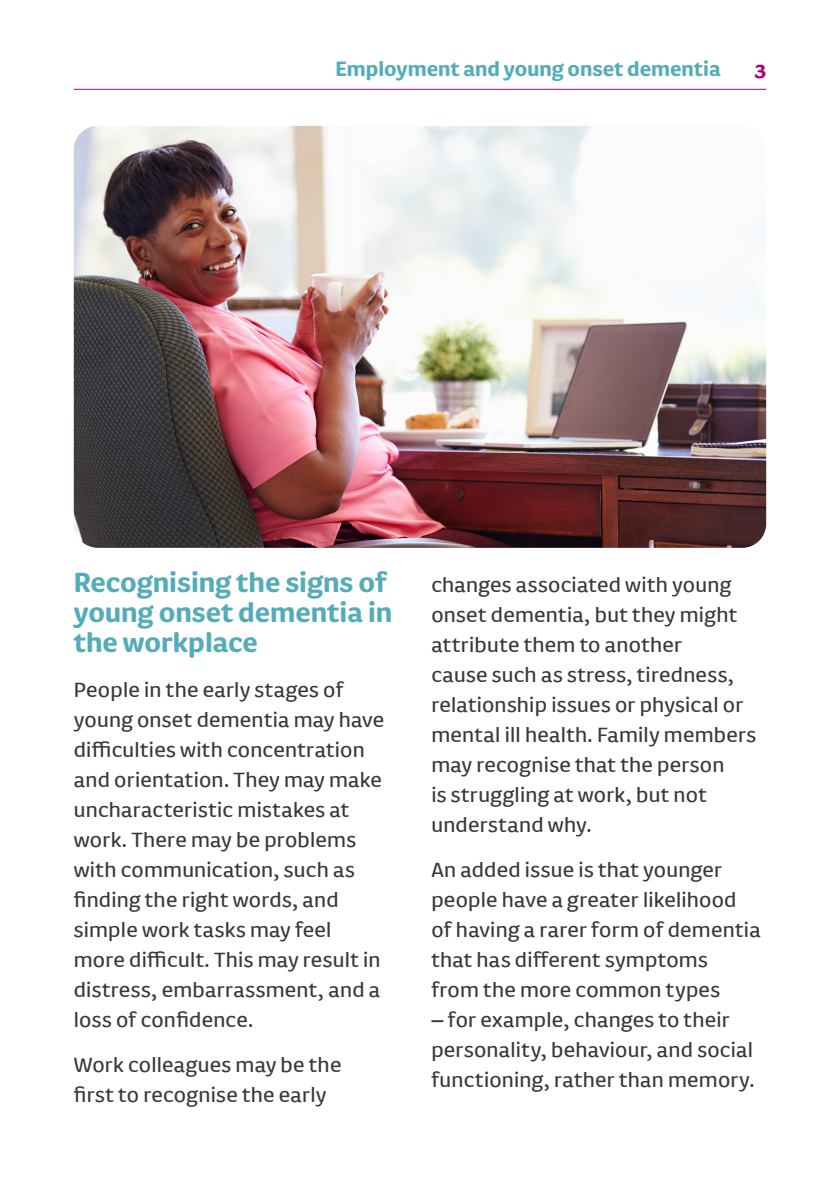
<style>
.page{position:relative;width:840px;height:1191px;background:#fff}
.page>*{position:absolute;margin:0;border:0;box-sizing:border-box;transform-origin:0 0}
.AC_16pt_crosshead{font:700 32px/30px "FS Pimlico";color:#54acb8}
.AC_body_copy{font:24px/30px "FS Pimlico";letter-spacing:.01em;color:#393939}
.t1{font:700 24px "FS Pimlico";color:#54acb8}
.t2{font:700 24px "FS Pimlico";color:#b00077}
</style>
<div class="page">
<hr style="left:74px;top:89px;width:691px;height:1px;background:#b00077">
<img style="left:74px;top:126px;width:691px;height:422px">
<p class="t1" style="left:335px;top:51px;width:386px">Employment and young onset dementia</p>
<p class="t2" style="left:754px;top:51px;width:13px">3</p>
<p class="AC_16pt_crosshead" style="left:74px;top:566px;width:320px">Recognising the signs of young onset dementia in the workplace</p>
<p class="AC_body_copy" style="left:74px;top:674px;width:312px">People in the early stages of young onset dementia may have difficulties with concentration and orientation. They may make uncharacteristic mistakes at work. There may be problems with communication, such as finding the right words, and simple work tasks may feel more difficult. This may result in distress, embarrassment, and a loss of confidence.</p>
<p class="AC_body_copy" style="left:74px;top:1049px;width:269px">Work colleagues may be the first to recognise the early</p>
<p class="AC_body_copy" style="left:431px;top:569px;width:326px">changes associated with young onset dementia, but they might attribute them to another<br>cause such as stress, tiredness, relationship issues or physical or mental ill health. Family members may recognise that the person<br>is struggling at work, but not understand why.</p>
<p class="AC_body_copy" style="left:431px;top:854px;width:330px">An added issue is that younger people have a greater likelihood of having a rarer form of dementia that has different symptoms from the more common types</p>
<p class="AC_body_copy" style="left:431px;top:1004px;width:324px">– for example, changes to their personality, behaviour, and social functioning, rather than memory.</p>
</div>
